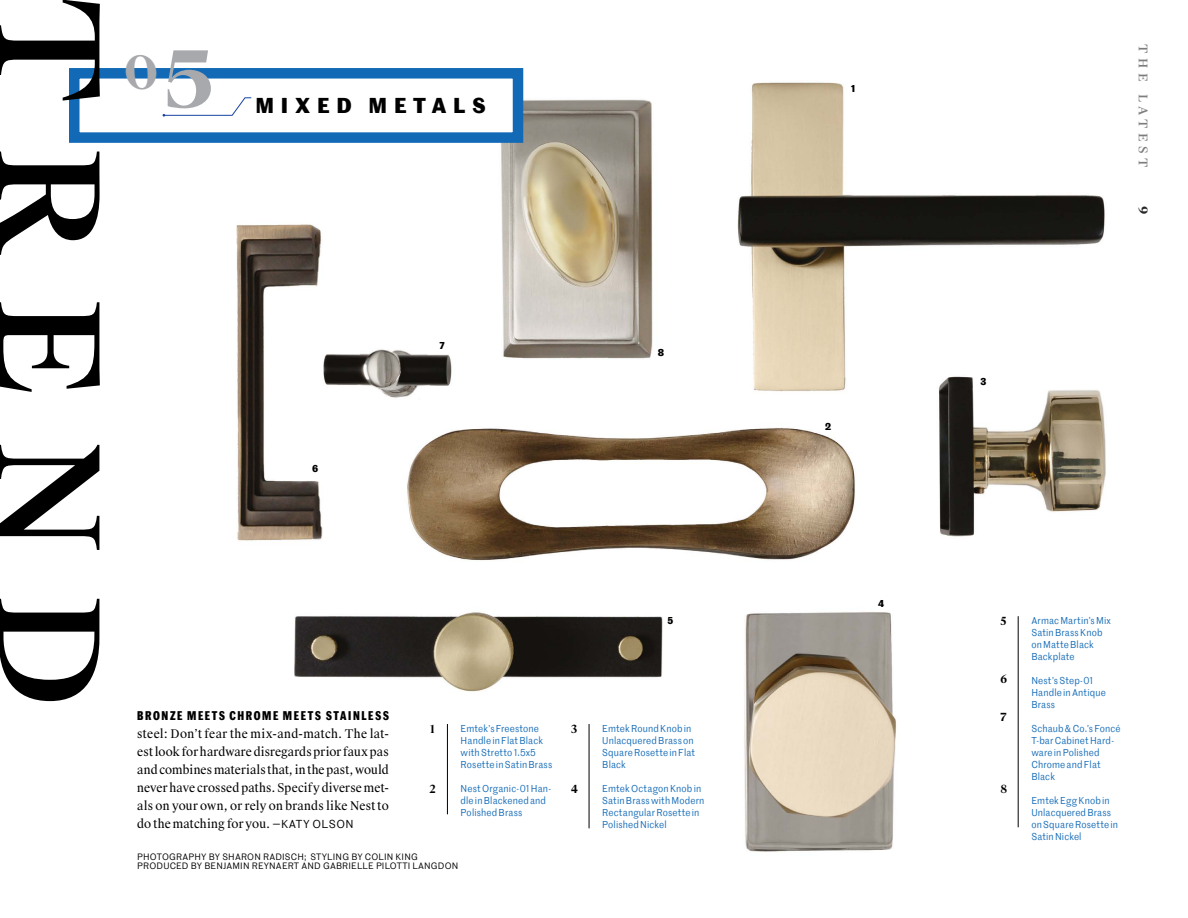
<style>
.page{position:relative;width:1188px;height:918px;background:#fff}
.page>*{position:absolute;margin:0;border:0;box-sizing:border-box;transform-origin:0 0}
.t1{font:500 139.2px "Suisse Works";letter-spacing:.3em;color:#000}
.t2{font:700 45.75px "Suisse Works";color:#a7a9ac}
.t3{font:700 21px "Marr Sans Web";letter-spacing:.32em;color:#000}
.t4{font:700 12.3px "Marr Sans Cond Web";letter-spacing:.14em;color:#000;scale:.95 1}
.t5{font:12px/18px "Suisse Works";letter-spacing:.015em;color:#000;text-align:justify;scale:.95 1}
.t6{font:500 12px "Suisse Works";letter-spacing:.375em;color:#7d7d7d}
.t7{font:700 12px "Suisse Works";color:#262323}
.t8{font:700 11.25px "Suisse Works";color:#000;scale:.95 1}
.t9{font:9.75px/12px "Marr Sans Web";letter-spacing:.015em;color:#126ab7;scale:.95 1}
.t10{font:700 9.75px "Marr Sans Web";color:#000;scale:.95 1}
.t11{font:9px/9px "Marr Sans Web";letter-spacing:.02em;color:#000}
.s1{font-size:78.6px}
.s2{font-family:"Marr Sans Web";font-size:11.25px}
</style>
<div class="page">
<img style="left:236px;top:68px;width:870px;height:784px">
<div style="left:69px;top:68px;width:454px;height:75px;background:#fff;border:10px solid #126ab7"></div>
<svg style="left:163px;top:97px;width:89px;height:20px"></svg>
<hr style="left:1018px;top:616px;width:1px;height:211px;background:#000">
<hr style="left:447px;top:724px;width:1px;height:90px;background:#000">
<hr style="left:589px;top:724px;width:1px;height:104px;background:#000">
<h1 class="t1" style="left:134px;top:-5px;width:714px;rotate:90deg">TREND</h1>
<h2 class="t2" style="left:124px;top:44px;width:93px">0<span class="s1">5</span></h2>
<h3 class="t3" style="left:256px;top:89px;width:232px">MIXED METALS</h3>
<p class="t10" style="left:312px;top:461px;width:8px">6</p>
<p class="t10" style="left:440px;top:338px;width:7px">7</p>
<p class="t10" style="left:658px;top:345px;width:8px">8</p>
<p class="t10" style="left:667px;top:613px;width:8px">5</p>
<p class="t4" style="left:137px;top:706px;width:266px">BRONZE MEETS CHROME MEETS STAINLESS</p>
<p class="t5" style="left:137px;top:725px;width:266px">steel: Don’t fear the mix-and-match. The lat&shy;est look for hardware disregards prior faux pas and combines materials that, in the past, would never have crossed paths. Specify diverse met&shy;als on your own, or rely on brands like Nest to do the matching for you. <span class="s2">—KATY OLSON</span></p>
<p class="t8" style="left:430px;top:722px;width:7px">1</p>
<p class="t8" style="left:430px;top:782px;width:8px">2</p>
<p class="t9" style="left:461px;top:722px;width:98px">Emtek’s Freestone<br>Handle in Flat Black with Stretto 1.5x5<br>Rosette in Satin Brass</p>
<p class="t9" style="left:461px;top:782px;width:97px">Nest Organic-01 Han&shy;dle in Blackened and<br>Polished Brass</p>
<p class="t11" style="left:137px;top:852px;width:323px">PHOTOGRAPHY BY SHARON RADISCH; STYLING BY COLIN KING<br>PRODUCED BY BENJAMIN REYNAERT AND GABRIELLE PILOTTI LANGDON</p>
<p class="t8" style="left:571px;top:722px;width:8px">3</p>
<p class="t8" style="left:571px;top:782px;width:9px">4</p>
<p class="t9" style="left:602px;top:722px;width:99px">Emtek Round Knob in<br>Unlacquered Brass on<br>Square Rosette in Flat<br>Black</p>
<p class="t9" style="left:602px;top:782px;width:109px">Emtek Octagon Knob in<br>Satin Brass with Modern<br>Rectangular Rosette in<br>Polished Nickel</p>
<p class="t10" style="left:851px;top:81px;width:6px">1</p>
<p class="t10" style="left:825px;top:419px;width:8px">2</p>
<p class="t10" style="left:878px;top:596px;width:8px">4</p>
<p class="t10" style="left:981px;top:374px;width:8px">3</p>
<p class="t6" style="left:1150px;top:44px;width:125px;rotate:90deg">THE LATEST</p>
<p class="t7" style="left:1150px;top:206px;width:10px;rotate:90deg">9</p>
<p class="t8" style="left:1000px;top:614px;width:8px">5</p>
<p class="t8" style="left:1000px;top:672px;width:9px">6</p>
<p class="t8" style="left:1000px;top:710px;width:8px">7</p>
<p class="t8" style="left:1000px;top:782px;width:9px">8</p>
<p class="t9" style="left:1031px;top:614px;width:85px">Armac Martin’s Mix<br>Satin Brass Knob on Matte Black<br>Backplate</p>
<p class="t9" style="left:1031px;top:674px;width:80px">Nest’s Step-01<br>Handle in Antique<br>Brass</p>
<p class="t9" style="left:1031px;top:722px;width:96px">Schaub &amp; Co.’s Foncé<br>T-bar Cabinet Hard&shy;ware in Polished<br>Chrome and Flat<br>Black</p>
<p class="t9" style="left:1031px;top:794px;width:93px">Emtek Egg Knob in<br>Unlacquered Brass on Square Rosette in<br>Satin Nickel</p>
</div>
